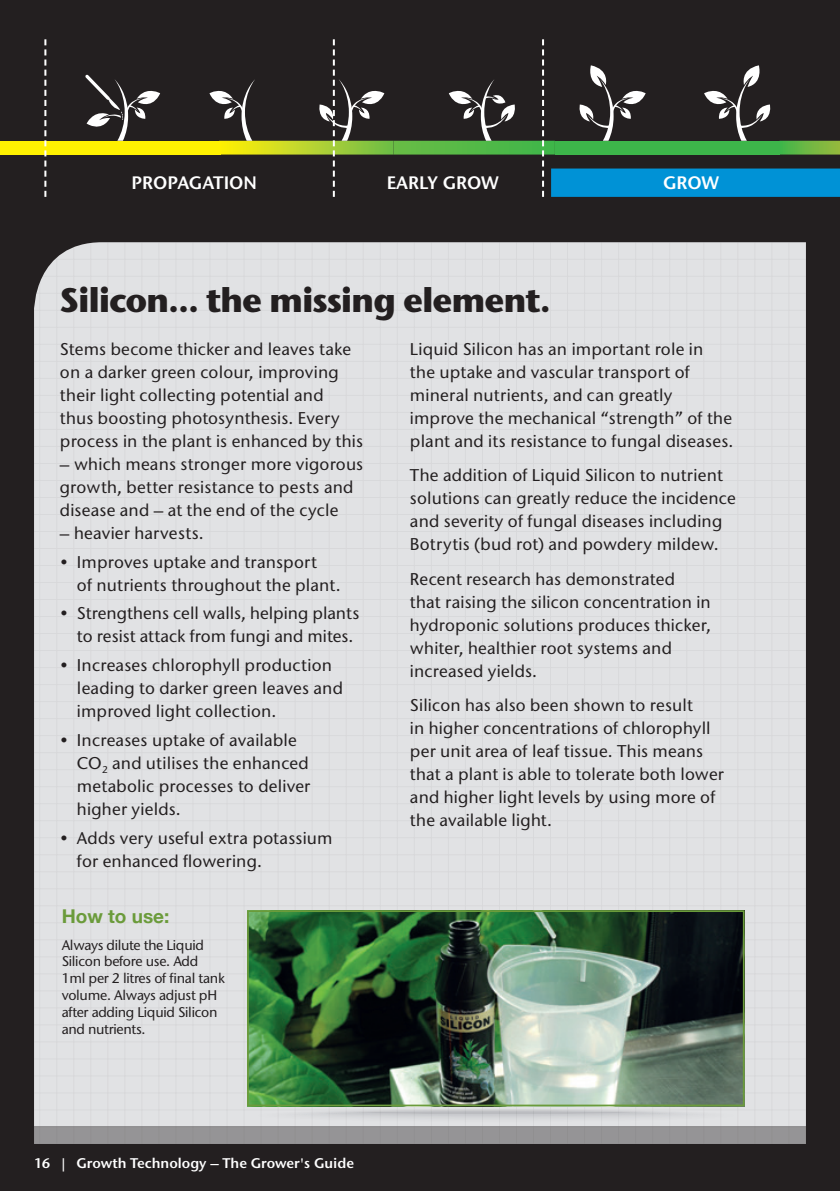
<style>
.page{position:relative;width:840px;height:1191px;background:#fff}
.page>*{position:absolute;margin:0;border:0;box-sizing:border-box;transform-origin:0 0}
.t1{font:700 34px "Stone Sans ITC Pro";letter-spacing:-.035em;color:#231f20}
.t2{font:700 19px "Helvetica Neue";color:#6b9b3b}
.t3{font:600 18px "Stone Sans ITC Pro";color:#fff}
.t4{font:500 17px/23px "Stone Sans ITC Pro";letter-spacing:.01em;color:#231f20}
.t5{font:500 14px/16.8px "Stone Sans ITC Pro";letter-spacing:-.02em;color:#231f20}
.t6{font:600 14px "Stone Sans ITC Pro";color:#fff}
</style>
<div class="page">
<div style="left:0;top:0;width:839px;height:1191px;background:#231f20"></div>
<div style="left:60px;top:141px;width:80px;height:14px;background:#fff101"></div>
<div style="left:0;top:141px;width:60px;height:14px;background:#fff101"></div>
<div style="left:140px;top:141px;width:81px;height:14px;background:#fff101"></div>
<svg style="left:85px;top:75px;width:75px;height:66px"></svg>
<svg style="left:44px;top:39px;width:2px;height:158px"></svg>
<div style="left:34px;top:242px;width:771px;height:885px;background:#e1e2e4"></div>
<svg style="left:209px;top:39px;width:630px;height:158px"></svg>
<img style="left:250px;top:913px;width:491px;height:190px">
<div style="left:247px;top:910px;width:497px;height:196px;border:2px solid #6b9b3b"></div>
<svg style="left:247px;top:1108px;width:497px;height:15px;background:#dbdcde"></svg>
<div style="left:332px;top:1110px;width:327px;height:6px;background:#cbcccf;border-radius:50%"></div>
<div style="left:339px;top:1110px;width:313px;height:5px;background:#ced0d3;border-radius:50%"></div>
<div style="left:348px;top:1110px;width:295px;height:5px;background:#cbccce;border-radius:50%"></div>
<hr style="left:350px;top:1111px;width:290px;height:4px;background:#c8c9cc;border-radius:50%">
<hr style="left:353px;top:1111px;width:285px;height:3px;background:#d8d9db;border-radius:50%">
<hr style="left:360px;top:1111px;width:271px;height:3px;background:#d4d5d7;border-radius:50%">
<div style="left:34px;top:1127px;width:771px;height:17px;background:#959496"></div>
<p class="t3" style="left:131px;top:171px;width:127px">PROPAGATION</p>
<p class="t3" style="left:386px;top:171px;width:113px">EARLY GROW</p>
<p class="t3" style="left:662px;top:171px;width:57px">GROW</p>
<h1 class="t1" style="left:60px;top:278px;width:492px">Silicon... the missing element.</h1>
<p class="t4" style="left:60px;top:337px;width:304px">Stems become thicker and leaves take on a darker green colour, improving their light collecting potential and<br>thus boosting photosynthesis. Every process in the plant is enhanced by this</p>
<p class="t4" style="left:60px;top:452px;width:305px">– which means stronger more vigorous growth, better resistance to pests and disease and – at the end of the cycle</p>
<p class="t4" style="left:60px;top:521px;width:145px">– heavier harvests.</p>
<p class="t4" style="left:77px;top:550px;width:265px;text-indent:-17px">• Improves uptake and transport<br>of nutrients throughout the plant.</p>
<p class="t4" style="left:77px;top:602px;width:284px;text-indent:-17px">• Strengthens cell walls, helping plants to resist attack from fungi and mites.</p>
<p class="t4" style="left:77px;top:653px;width:267px;text-indent:-17px">• Increases chlorophyll production leading to darker green leaves and improved light collection.</p>
<p class="t4" style="left:77px;top:728px;width:235px;text-indent:-17px">• Increases uptake of available<br>CO<sub>2</sub> and utilises the enhanced metabolic processes to deliver higher yields.</p>
<p class="t4" style="left:77px;top:826px;width:257px;text-indent:-17px">• Adds very useful extra potassium for enhanced flowering.</p>
<p class="t2" style="left:62px;top:901px;width:109px">How to use:</p>
<p class="t5" style="left:62px;top:936px;width:165px">Always dilute the Liquid<br>Silicon before use. Add<br>1ml per 2 litres of final tank volume. Always adjust pH after adding Liquid Silicon and nutrients.</p>
<p class="t4" style="left:410px;top:337px;width:325px">Liquid Silicon has an important role in<br>the uptake and vascular transport of mineral nutrients, and can greatly improve the mechanical “strength” of the plant and its resistance to fungal diseases.</p>
<p class="t4" style="left:410px;top:464px;width:327px">The addition of Liquid Silicon to nutrient solutions can greatly reduce the incidence and severity of fungal diseases including Botrytis (bud rot) and powdery mildew.</p>
<p class="t4" style="left:410px;top:567px;width:302px">Recent research has demonstrated<br>that raising the silicon concentration in hydroponic solutions produces thicker, whiter, healthier root systems and increased yields.</p>
<p class="t4" style="left:410px;top:693px;width:315px">Silicon has also been shown to result<br>in higher concentrations of chlorophyll per unit area of leaf tissue. This means that a plant is able to tolerate both lower and higher light levels by using more of the available light.</p>
<p class="t6" style="left:34px;top:1154px;width:321px">16 | Growth Technology – The Grower's Guide</p>
</div>
